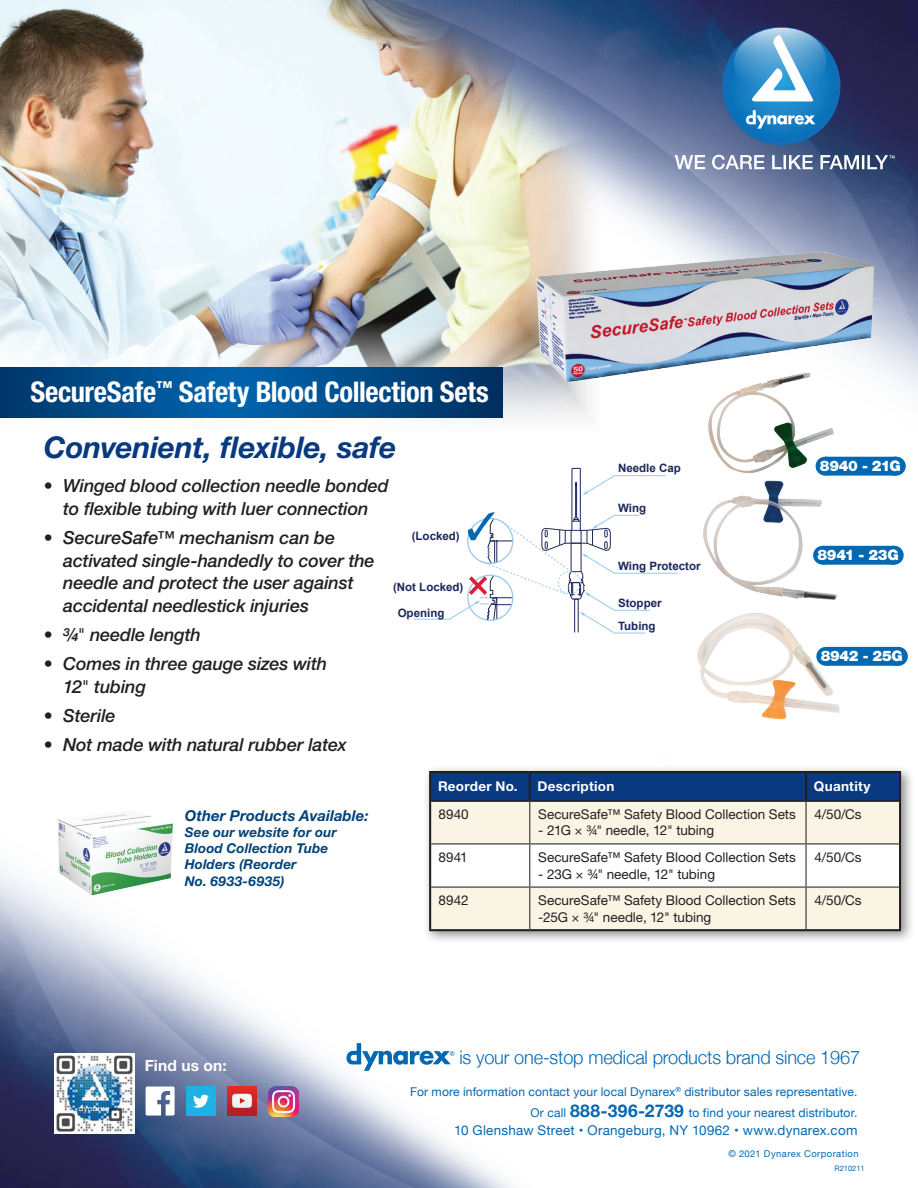
<style>
.page{position:relative;width:918px;height:1188px;background:#fff}
.page>*{position:absolute;margin:0;border:0;box-sizing:border-box;transform-origin:0 0}
.t1{font:italic 700 30px "Helvetica Neue LT Std";letter-spacing:-.01em;color:#083981}
.t2{font:700 condensed 28.5px "Helvetica Neue LT Std";letter-spacing:-.01em;color:#fff}
.t3{font:300 18.75px "Helvetica Neue";letter-spacing:-.01em;color:#0168b3}
.t4{font:italic 500 18px/22.5px "Helvetica Neue LT Std";letter-spacing:-.01em;color:#231f20}
.t5{font:700 15.45px "Helvetica Neue LT Std";letter-spacing:.015em;color:#fff}
.t6{font:italic 700 15px "Helvetica Neue LT Std";letter-spacing:.005em;color:#004279}
.t7{font:900 14.55px "Helvetica Neue LT Std";letter-spacing:-.02em;color:#fff}
.t8{font:13.5px/16.5px "Helvetica Neue LT Std";color:#231f20}
.t9{font:italic 700 13.5px/16.2px "Helvetica Neue LT Std";letter-spacing:.01em;color:#004279}
.t10{font:13.5px "Helvetica Neue";letter-spacing:.02em;color:#0168b3}
.t11{font:700 13.5px "Helvetica Neue LT Std";letter-spacing:.02em;color:#fff}
.t12{font:12.15px/21px "Helvetica Neue";letter-spacing:.01em;color:#0168b3;text-align:right}
.t13{font:700 11.55px/23px "Arial";color:#1c275b}
.t14{font:9.45px "Helvetica Neue";letter-spacing:.045em;color:#0168b3}
.t15{font:7.5px "Helvetica Neue";color:#0168b3}
.s1{font-weight:400;font-style:normal}
.s2{font-weight:700;font-size:17.4px}
</style>
<div class="page">
<img style="left:0;top:0;width:918px;height:1188px">
<svg style="left:346px;top:1043px;width:108px;height:28px"></svg>
<svg style="left:722px;top:27px;width:118px;height:118px;background:#1176bc"></svg>
<svg style="left:734px;top:28px;width:92px;height:73px"></svg>
<svg style="left:746px;top:110px;width:69px;height:19px"></svg>
<svg style="left:675px;top:155px;width:30px;height:14px"></svg>
<svg style="left:712px;top:155px;width:53px;height:15px"></svg>
<svg style="left:772px;top:155px;width:41px;height:14px"></svg>
<svg style="left:821px;top:155px;width:74px;height:14px"></svg>
<div style="left:186px;top:1087px;width:30px;height:29px;background:#1fb0e6"></div>
<svg style="left:193px;top:1095px;width:16px;height:13px"></svg>
<img style="left:228px;top:1087px;width:29px;height:29px">
<img style="left:54px;top:1053px;width:81px;height:81px">
<svg style="left:146px;top:1087px;width:29px;height:29px"></svg>
<img style="left:269px;top:1086px;width:30px;height:30px">
<svg style="left:0;top:367px;width:503px;height:51px;background:#004b89"></svg>
<div style="left:423px;top:765px;width:492px;height:180px;background:#231f20;opacity:.5"></div>
<div style="left:431px;top:773px;width:468px;height:27px;background:#083981"></div>
<div style="left:431px;top:802px;width:468px;height:127px;background:#faf4e5"></div>
<svg style="left:431px;top:844px;width:468px;height:43px"></svg>
<hr style="left:429px;top:801px;width:2px;height:43px;background:#231f20">
<hr style="left:899px;top:801px;width:2px;height:43px;background:#231f20">
<hr style="left:429px;top:844px;width:2px;height:43px;background:#231f20">
<hr style="left:899px;top:844px;width:2px;height:43px;background:#231f20">
<hr style="left:429px;top:887px;width:2px;height:42px;background:#231f20">
<hr style="left:899px;top:887px;width:2px;height:42px;background:#231f20">
<hr style="left:429px;top:929px;width:101px;height:2px;background:#231f20">
<hr style="left:530px;top:929px;width:276px;height:2px;background:#231f20">
<hr style="left:806px;top:929px;width:95px;height:2px;background:#231f20">
<hr style="left:529px;top:802px;width:1px;height:41px;background:#231f20">
<hr style="left:806px;top:802px;width:1px;height:41px;background:#231f20">
<hr style="left:431px;top:843px;width:99px;height:1px;background:#231f20">
<hr style="left:530px;top:843px;width:276px;height:1px;background:#231f20">
<hr style="left:529px;top:844px;width:1px;height:43px;background:#231f20">
<hr style="left:806px;top:843px;width:93px;height:1px;background:#231f20">
<hr style="left:806px;top:844px;width:1px;height:43px;background:#231f20">
<hr style="left:431px;top:887px;width:99px;height:1px;background:#231f20">
<hr style="left:530px;top:887px;width:276px;height:1px;background:#231f20">
<hr style="left:529px;top:888px;width:1px;height:41px;background:#231f20">
<hr style="left:806px;top:887px;width:93px;height:1px;background:#231f20">
<hr style="left:806px;top:888px;width:1px;height:41px;background:#231f20">
<hr style="left:429px;top:773px;width:2px;height:28px;background:#231f20">
<hr style="left:529px;top:773px;width:2px;height:27px;background:#231f20">
<hr style="left:429px;top:771px;width:101px;height:2px;background:#231f20">
<hr style="left:431px;top:800px;width:99px;height:2px;background:#231f20">
<hr style="left:805px;top:773px;width:2px;height:27px;background:#231f20">
<hr style="left:530px;top:771px;width:276px;height:2px;background:#231f20">
<hr style="left:530px;top:800px;width:276px;height:2px;background:#231f20">
<hr style="left:899px;top:773px;width:2px;height:28px;background:#231f20">
<hr style="left:806px;top:771px;width:95px;height:2px;background:#231f20">
<hr style="left:806px;top:800px;width:93px;height:2px;background:#231f20">
<svg style="left:882px;top:457px;width:14px;height:19px"></svg>
<div style="left:822px;top:546px;width:71px;height:19px;background:#0168b3"></div>
<svg style="left:858px;top:546px;width:36px;height:19px"></svg>
<div style="left:826px;top:647px;width:72px;height:19px;background:#0168b3"></div>
<svg style="left:862px;top:647px;width:37px;height:19px"></svg>
<img style="left:517px;top:238px;width:369px;height:160px">
<img style="left:666px;top:342px;width:216px;height:181px">
<img style="left:606px;top:428px;width:246px;height:234px">
<img style="left:662px;top:594px;width:190px;height:156px">
<hr style="left:576px;top:484px;width:1px;height:33px;background:#1c275b">
<hr style="left:575px;top:484px;width:1px;height:33px;background:#1c275b">
<hr style="left:572px;top:468px;width:1px;height:53px;background:#1c275b">
<hr style="left:580px;top:468px;width:1px;height:53px;background:#1c275b">
<svg style="left:575px;top:475px;width:91px;height:20px"></svg>
<svg style="left:413px;top:512px;width:265px;height:122px"></svg>
<h2 class="t2" style="left:30px;top:374px;width:460px">SecureSafe<sup>™</sup> Safety Blood Collection Sets</h2>
<h1 class="t1" style="left:44px;top:428px;width:354px">Convenient, flexible, safe</h1>
<p class="t4" style="left:44px;top:475px;width:347px;text-align:center">• Winged blood collection needle bonded to flexible tubing with luer connection</p>
<p class="t4" style="left:63px;top:526px;width:313px;text-indent:-19px">• SecureSafe™ mechanism can be activated single-handedly to cover the needle and protect the user against accidental needlestick injuries</p>
<p class="t4" style="left:44px;top:623px;width:159px">• ¾<span class="s1">"</span> needle length</p>
<p class="t4" style="left:63px;top:652px;width:265px;text-indent:-19px">• Comes in three gauge sizes with<br>12<span class="s1">"</span> tubing</p>
<p class="t4" style="left:44px;top:704px;width:73px">• Sterile</p>
<p class="t4" style="left:44px;top:733px;width:305px">• Not made with natural rubber latex</p>
<p class="t13" style="left:412px;top:524px;width:50px">(Locked)</p>
<p class="t13" style="left:393px;top:576px;width:72px">(Not Locked)</p>
<p class="t13" style="left:398px;top:602px;width:48px">Opening</p>
<p class="t13" style="left:618px;top:457px;width:64px">Needle Cap</p>
<p class="t13" style="left:618px;top:497px;width:30px">Wing</p>
<p class="t13" style="left:618px;top:554px;width:84px">Wing Protector</p>
<p class="t13" style="left:618px;top:592px;width:45px">Stopper<br>Tubing</p>
<p class="t7" style="left:820px;top:457px;width:82px">8940 - 21G</p>
<p class="t7" style="left:817px;top:547px;width:83px">8941 - 23G</p>
<p class="t7" style="left:821px;top:648px;width:84px">8942 - 25G</p>
<p class="t6" style="left:185px;top:806px;width:185px">Other Products Available:</p>
<p class="t9" style="left:185px;top:824px;width:154px">See our website for our<br>Blood Collection Tube<br>Holders (Reorder<br>No. 6933-6935)</p>
<p class="t11" style="left:438px;top:778px;width:81px">Reorder No.</p>
<p class="t11" style="left:538px;top:778px;width:78px">Description</p>
<p class="t11" style="left:814px;top:778px;width:58px">Quantity</p>
<p class="t8" style="left:439px;top:806px;width:32px">8940</p>
<p class="t8" style="left:538px;top:806px;width:259px">SecureSafe™ Safety Blood Collection Sets</p>
<p class="t8" style="left:538px;top:822px;width:177px">- 21G × ¾" needle, 12" tubing</p>
<p class="t8" style="left:815px;top:806px;width:49px">4/50/Cs</p>
<p class="t8" style="left:439px;top:849px;width:31px">8941</p>
<p class="t8" style="left:538px;top:849px;width:259px">SecureSafe™ Safety Blood Collection Sets</p>
<p class="t8" style="left:538px;top:865px;width:178px">- 23G × ¾" needle, 12" tubing</p>
<p class="t8" style="left:815px;top:849px;width:49px">4/50/Cs</p>
<p class="t8" style="left:439px;top:892px;width:31px">8942</p>
<p class="t8" style="left:538px;top:892px;width:259px">SecureSafe™ Safety Blood Collection Sets -25G × ¾" needle, 12" tubing</p>
<p class="t8" style="left:815px;top:892px;width:49px">4/50/Cs</p>
<p class="t5" style="left:145px;top:1056px;width:84px">Find us on:</p>
<p class="t3" style="left:459px;top:1042px;width:402px">is your one-stop medical products brand since 1967</p>
<p class="t12" style="left:410px;top:1082px;width:449px">For more information contact your local Dynarex<sup>®</sup> distributor sales representative.<br>Or call <span class="s2">888-396-2739</span> to find your nearest distributor.</p>
<p class="t14" style="left:728px;top:1147px;width:132px">© 2021 Dynarex Corporation</p>
<p class="t10" style="left:454px;top:1120px;width:405px">10 Glenshaw Street • Orangeburg, NY 10962 • www.dynarex.com</p>
<p class="t15" style="left:835px;top:1163px;width:32px">R210211</p>
</div>
